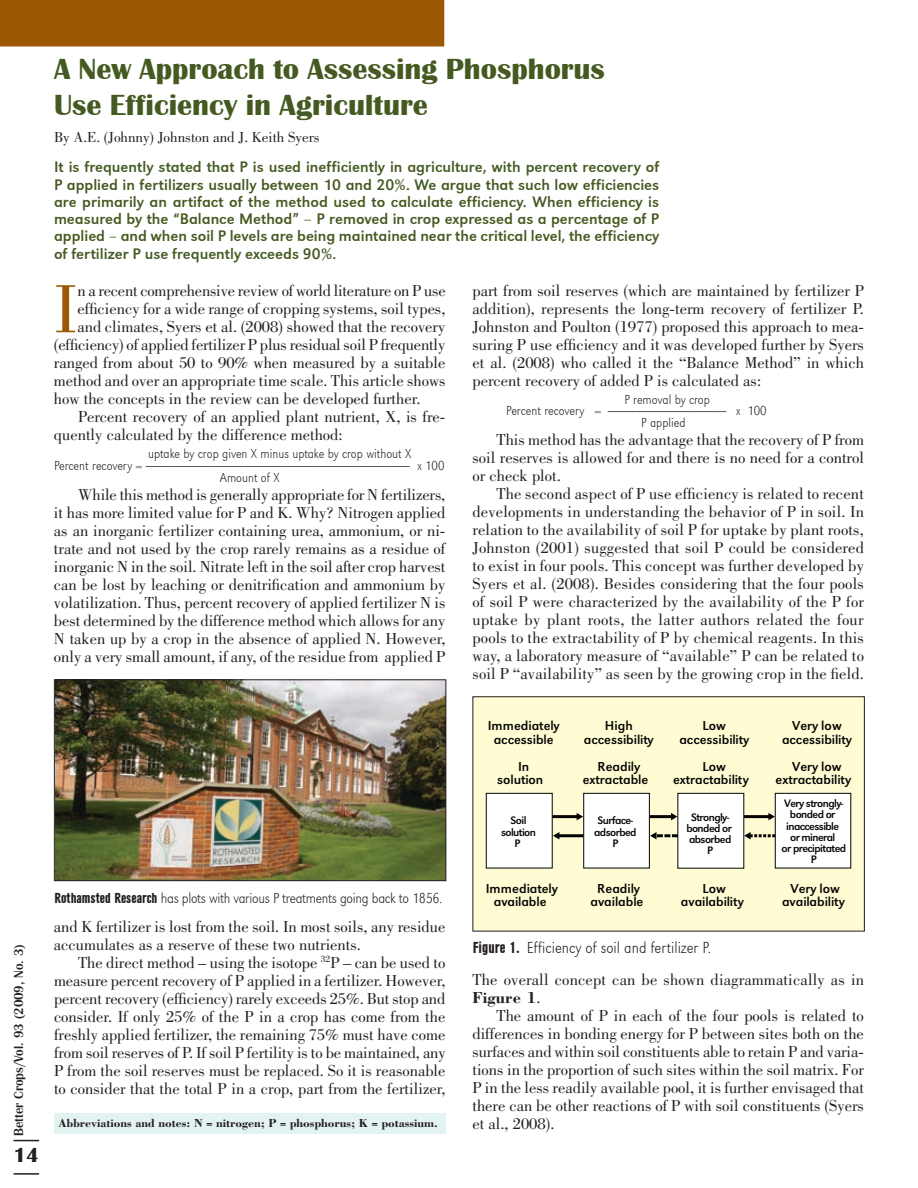
<style>
.page{position:relative;width:918px;height:1188px;background:#fff}
.page>*{position:absolute;margin:0;border:0;box-sizing:border-box;transform-origin:0 0}
.t1{font:70.35px "Bodoni";color:#9d5806}
.t2{font:700 30px/36px "Britannic T";color:#455a21}
.t3{font:700 21px "Britannic T";color:#231f20}
.t4{font:16.5px/18px "Bodoni";color:#231f20;text-align:justify}
.t5{font:16.5px "URW Grotesk T Ext Lig Ext Nar";color:#231f20}
.t6{font:700 16.5px "Bodoni";letter-spacing:.01em;color:#231f20}
.t7{font:15.75px/17.2px "URW Grotesk T";color:#455a21;text-align:justify}
.t8{font:15px "URW Grotesk T Ext Lig Ext Nar";letter-spacing:-.02em;color:#231f20}
.t9{font:15px "Bodoni";color:#231f20}
.t10{font:13.5px/13.5px "URW Grotesk T";color:#030505;text-align:center}
.t11{font:13.5px/10.5px "URW Grotesk T Ext Lig Ext Nar";color:#231f20}
.t12{font:500 13.5px "Britannic T";color:#231f20}
.t13{font:700 12px "Bodoni";color:#231f20}
.t14{font:11.25px/11.2px "URW Grotesk T";letter-spacing:-.05em;color:#030505;text-align:center}
.s1{font-size:13.5px}
.s2{font-family:"URW Grotesk T Bol Con"}
.s3{font-weight:400}
</style>
<div class="page">
<svg style="left:14px;top:1140px;width:25px;height:1px"></svg>
<hr style="left:14px;top:1173px;width:25px;height:2px;background:#231f20">
<div style="left:0;top:0;width:444px;height:46px;background:#9d5806"></div>
<div style="left:54px;top:1113px;width:392px;height:21px;background:#e3f3f1"></div>
<img style="left:56px;top:681px;width:388px;height:198px">
<div style="left:54px;top:679px;width:392px;height:202px;border:1px solid #231f20"></div>
<div style="left:473px;top:697px;width:391px;height:234px;background:#fffbd2"></div>
<svg style="left:486px;top:793px;width:366px;height:76px"></svg>
<div style="left:472px;top:696px;width:393px;height:236px;border:1px solid #231f20"></div>
<p class="t12" style="left:11px;top:1136px;width:193px;rotate:-90deg">Better Crops/Vol. 93 (2009, No. 3)</p>
<p class="t3" style="left:14px;top:1144px;width:27px">14</p>
<p class="t2" style="left:54px;top:51px;width:552px">A New Approach to Assessing Phosphorus<br>Use Efficiency in Agriculture</p>
<p class="t9" style="left:54px;top:128px;width:267px">By A.E. (Johnny) Johnston and J. Keith Syers</p>
<p class="t7" style="left:54px;top:158px;width:607px">It is frequently stated that P is used inefficiently in agriculture, with percent recovery of P applied in fertilizers usually between 10 and 20%. We argue that such low efficiencies are primarily an artifact of the method used to calculate efficiency. When efficiency is measured by the “Balance Method” – P removed in crop expressed as a percentage of P applied – and when soil P levels are being maintained near the critical level, the efficiency of fertilizer P use frequently exceeds 90%.</p>
<p class="t1" style="left:54px;top:270px;width:25px">I</p>
<p class="t4" style="left:77px;top:282px;width:370px">n a recent comprehensive review of world literature on P use</p>
<p class="t4" style="left:77px;top:300px;width:370px">efficiency for a wide range of cropping systems, soil types,</p>
<p class="t4" style="left:77px;top:318px;width:370px">and climates, Syers et al. (2008) showed that the recovery</p>
<p class="t4" style="left:54px;top:336px;width:393px">(efficiency) of applied fertilizer P plus residual soil P frequently</p>
<p class="t4" style="left:54px;top:354px;width:393px">ranged from about 50 to 90% when measured by a suitable</p>
<p class="t4" style="left:54px;top:372px;width:393px">method and over an appropriate time scale. This article shows</p>
<p class="t4" style="left:54px;top:390px;width:368px">how the concepts in the review can be developed further.</p>
<p class="t4" style="left:78px;top:408px;width:369px">Percent recovery of an applied plant nutrient, X, is fre-</p>
<p class="t4" style="left:54px;top:426px;width:290px">quently calculated by the difference method:</p>
<p class="t11" style="left:148px;top:448px;width:265px">uptake by crop given X minus uptake by crop without X</p>
<p class="t8" style="left:54px;top:456px;width:392px"><span class="s1">Percent recovery =</span> ---------------------------------------------------------------------------------------------------------------- <span class="s1">x 100</span></p>
<p class="t11" style="left:220px;top:472px;width:61px">Amount of X</p>
<p class="t4" style="left:54px;top:485px;width:393px;text-indent:24px">While this method is generally appropriate for N fertilizers, it has more limited value for P and K. Why? Nitrogen applied as an inorganic fertilizer containing urea, ammonium, or ni&shy;trate and not used by the crop rarely remains as a residue of inorganic N in the soil. Nitrate left in the soil after crop harvest can be lost by leaching or denitrification and ammonium by volatilization. Thus, percent recovery of applied fertilizer N is best determined by the difference method which allows for any N taken up by a crop in the absence of applied N. However, only a very small amount, if any, of the residue from applied P</p>
<p class="t8" style="left:54px;top:890px;width:389px"><span class="s2">Rothamsted Research</span> has plots with various P treatments going back to 1856.</p>
<p class="t4" style="left:54px;top:917px;width:393px">and K fertilizer is lost from the soil. In most soils, any residue</p>
<p class="t4" style="left:54px;top:935px;width:308px">accumulates as a reserve of these two nutrients.</p>
<p class="t4" style="left:78px;top:953px;width:369px">The direct method – using the isotope <sup>32</sup>P – can be used to</p>
<p class="t4" style="left:54px;top:971px;width:393px">measure percent recovery of P applied in a fertilizer. However,</p>
<p class="t4" style="left:54px;top:989px;width:393px">percent recovery (efficiency) rarely exceeds 25%. But stop and</p>
<p class="t4" style="left:54px;top:1007px;width:393px">consider. If only 25% of the P in a crop has come from the</p>
<p class="t4" style="left:54px;top:1025px;width:393px">freshly applied fertilizer, the remaining 75% must have come</p>
<p class="t4" style="left:54px;top:1043px;width:393px">from soil reserves of P. If soil P fertility is to be maintained, any</p>
<p class="t4" style="left:54px;top:1061px;width:393px">P from the soil reserves must be replaced. So it is reasonable</p>
<p class="t4" style="left:54px;top:1079px;width:393px">to consider that the total P in a crop, part from the fertilizer,</p>
<p class="t13" style="left:58px;top:1115px;width:381px">Abbreviations and notes: N = nitrogen; P = phosphorus; K = potassium.</p>
<p class="t4" style="left:473px;top:282px;width:393px">part from soil reserves (which are maintained by fertilizer P addition), represents the long-term recovery of fertilizer P.<br>Johnston and Poulton (1977) proposed this approach to mea&shy;suring P use efficiency and it was developed further by Syers et al. (2008) who called it the “Balance Method” in which percent recovery of added P is calculated as:</p>
<p class="t11" style="left:506px;top:394px;width:262px;text-indent:118px">P removal by crop<br>Percent recovery = ---------------------------------------------------------------- x 100</p>
<p class="t11" style="left:641px;top:417px;width:46px">P applied</p>
<p class="t4" style="left:496px;top:430px;width:369px">This method has the advantage that the recovery of P from</p>
<p class="t4" style="left:472px;top:448px;width:393px">soil reserves is allowed for and there is no need for a control</p>
<p class="t4" style="left:472px;top:466px;width:90px">or check plot.</p>
<p class="t4" style="left:496px;top:484px;width:369px">The second aspect of P use efficiency is related to recent</p>
<p class="t4" style="left:472px;top:502px;width:393px">developments in understanding the behavior of P in soil. In</p>
<p class="t4" style="left:472px;top:520px;width:393px">relation to the availability of soil P for uptake by plant roots,</p>
<p class="t4" style="left:472px;top:538px;width:393px">Johnston (2001) suggested that soil P could be considered</p>
<p class="t4" style="left:472px;top:556px;width:393px">to exist in four pools. This concept was further developed by</p>
<p class="t4" style="left:472px;top:574px;width:393px">Syers et al. (2008). Besides considering that the four pools</p>
<p class="t4" style="left:472px;top:592px;width:393px">of soil P were characterized by the availability of the P for</p>
<p class="t4" style="left:472px;top:610px;width:393px">uptake by plant roots, the latter authors related the four</p>
<p class="t4" style="left:472px;top:628px;width:393px">pools to the extractability of P by chemical reagents. In this</p>
<p class="t4" style="left:472px;top:646px;width:393px">way, a laboratory measure of “available” P can be related to</p>
<p class="t4" style="left:472px;top:664px;width:393px">soil P “availability” as seen by the growing crop in the field.</p>
<p class="t10" style="left:488px;top:719px;width:73px">Immediately accessible</p>
<p class="t10" style="left:497px;top:760px;width:48px">In solution</p>
<p class="t10" style="left:584px;top:719px;width:71px">High accessibility</p>
<p class="t10" style="left:583px;top:760px;width:67px">Readily extractable</p>
<p class="t10" style="left:679px;top:719px;width:71px">Low accessibility</p>
<p class="t10" style="left:673px;top:760px;width:77px">Low extractability</p>
<p class="t14" style="left:501px;top:815px;width:36px">Soil solution<br>P</p>
<p class="t14" style="left:594px;top:815px;width:44px">Surface&shy;adsorbed<br>P</p>
<p class="t14" style="left:686px;top:811px;width:47px">Strongly&shy;bonded or absorbed<br>P</p>
<p class="t10" style="left:782px;top:719px;width:71px">Very low accessibility</p>
<p class="t10" style="left:776px;top:760px;width:77px">Very low extractability</p>
<p class="t14" style="left:782px;top:798px;width:66px">Very strongly&shy;bonded or inaccessible or mineral<br>or precipitated<br>P</p>
<p class="t10" style="left:486px;top:882px;width:74px">Immediately available</p>
<p class="t10" style="left:681px;top:882px;width:65px">Low availability</p>
<p class="t10" style="left:782px;top:882px;width:65px">Very low availability</p>
<p class="t10" style="left:591px;top:882px;width:54px">Readily available</p>
<p class="t5" style="left:473px;top:938px;width:240px"><span class="s2">Figure 1.</span> Efficiency of soil and fertilizer P.</p>
<p class="t4" style="left:472px;top:970px;width:393px">The overall concept can be shown diagrammatically as in</p>
<p class="t6" style="left:472px;top:987px;width:70px">Figure 1<span class="s3">.</span></p>
<p class="t4" style="left:496px;top:1006px;width:369px">The amount of P in each of the four pools is related to</p>
<p class="t4" style="left:472px;top:1024px;width:393px">differences in bonding energy for P between sites both on the</p>
<p class="t4" style="left:472px;top:1042px;width:393px">surfaces and within soil constituents able to retain P and varia-</p>
<p class="t4" style="left:472px;top:1060px;width:393px">tions in the proportion of such sites within the soil matrix. For</p>
<p class="t4" style="left:472px;top:1078px;width:393px">P in the less readily available pool, it is further envisaged that</p>
<p class="t4" style="left:472px;top:1096px;width:393px">there can be other reactions of P with soil constituents (Syers</p>
<p class="t4" style="left:472px;top:1114px;width:84px">et al., 2008).</p>
</div>
